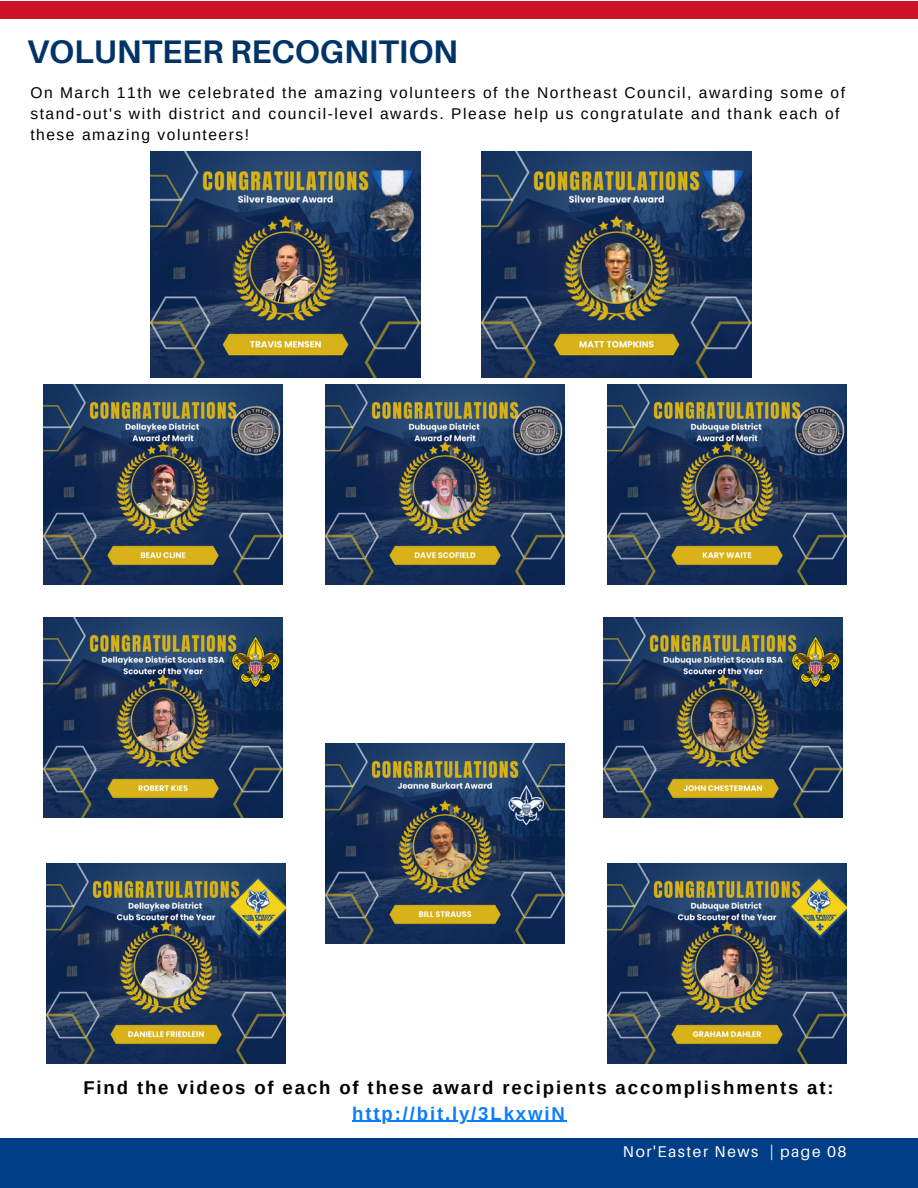
<style>
.page{position:relative;width:918px;height:1188px;background:#fff}
.page>*{position:absolute;margin:0;border:0;box-sizing:border-box;transform-origin:0 0}
.t1{font:700 32.7px "Aileron";color:#036}
.t2{font:700 18.6px "Arimo";letter-spacing:.1em;color:#000}
.t3{font:700 18.6px "Arimo";letter-spacing:.1em;color:#0c7cff}
.t4{font:15.6px/21.1px "Arimo";letter-spacing:.1em;color:#000}
.t5{font:15.6px "Aileron";letter-spacing:.1em;color:#fff}
</style>
<div class="page">
<div style="left:0;top:1139px;width:918px;height:49px;background:#003f87"></div>
<div style="left:0;top:1px;width:918px;height:17px;background:#ce1126"></div>
<img style="left:607px;top:384px;width:240px;height:201px">
<img style="left:325px;top:384px;width:240px;height:201px">
<img style="left:43px;top:384px;width:240px;height:201px">
<img style="left:607px;top:863px;width:240px;height:201px">
<img style="left:46px;top:863px;width:240px;height:201px">
<img style="left:603px;top:617px;width:240px;height:200px">
<img style="left:43px;top:617px;width:240px;height:200px">
<img style="left:325px;top:743px;width:240px;height:200px">
<img style="left:151px;top:151px;width:270px;height:227px">
<img style="left:482px;top:151px;width:270px;height:226px">
<hr style="left:352px;top:1121px;width:215px;height:1px;background:#0c7cff">
<h1 class="t1" style="left:27px;top:31px;width:433px">VOLUNTEER RECOGNITION</h1>
<p class="t4" style="left:30px;top:82px;width:816px">On March 11th we celebrated the amazing volunteers of the Northeast Council, awarding some of stand-out's with district and council-level awards. Please help us congratulate and thank each of these amazing volunteers!</p>
<p class="t2" style="left:83px;top:1077px;width:752px">Find the videos of each of these award recipients accomplishments at:</p>
<p class="t3" style="left:352px;top:1103px;width:214px">http://bit.ly/3LkxwiN</p>
<p class="t5" style="left:623px;top:1142px;width:225px">Nor'Easter News | page 08</p>
</div>
